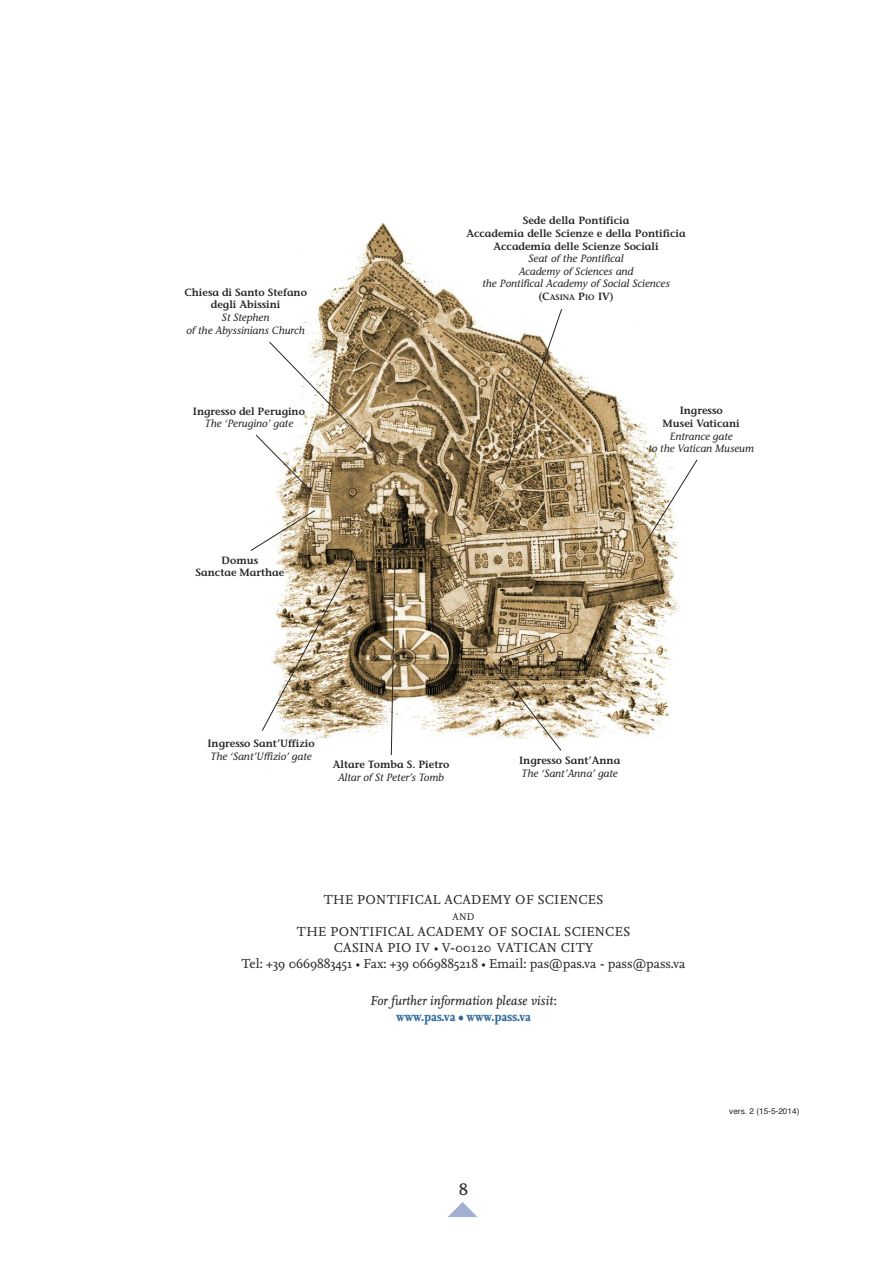
<style>
.page{position:relative;width:893px;height:1263px;background:#fff}
.page>*{position:absolute;margin:0;border:0;box-sizing:border-box;transform-origin:0 0}
.t1{font:500 16.5px "Stone Informal Std";color:#272627}
.t2{font:13.5px/16px "Nexus Serif";letter-spacing:.025em;color:#272627;text-align:center}
.t3{font:italic 13.5px/16px "Nexus Serif";color:#272627;text-align:center}
.t4{font:600 10.5px/12.6px "Stone Informal Std";color:#272627;text-align:center}
.t5{font:italic 500 10.5px/12.6px "Stone Informal Std";color:#272627;text-align:center}
.t6{font:10.2px "Nexus Serif";color:#272627}
.t7{font:8.25px "Helvetica";color:#272627}
.t8{font:600 7.8px "Stone Informal Std";color:#272627}
.s1{font-size:10.5px}
.s2{font-style:normal}
.s3{font-weight:700;font-style:normal;color:#2d6799}
</style>
<div class="page">
<svg style="left:448px;top:1202px;width:29px;height:15px"></svg>
<img style="left:275px;top:222px;width:403px;height:517px">
<svg style="left:250px;top:509px;width:106px;height:223px"></svg>
<svg style="left:390px;top:529px;width:6px;height:226px"></svg>
<img style="left:492px;top:661px;width:70px;height:90px">
<svg style="left:255px;top:341px;width:128px;height:152px"></svg>
<svg style="left:500px;top:308px;width:63px;height:177px"></svg>
<svg style="left:641px;top:458px;width:57px;height:92px"></svg>
<p class="t4" style="left:184px;top:287px;width:124px">Chiesa di Santo Stefano degli Abissini</p>
<p class="t5" style="left:186px;top:312px;width:120px">St Stephen<br>of the Abyssinians Church</p>
<p class="t4" style="left:193px;top:406px;width:114px">Ingresso del Perugino</p>
<p class="t5" style="left:205px;top:418px;width:90px">The ‘Perugino’ gate</p>
<p class="t4" style="left:196px;top:555px;width:90px">Domus<br>Sanctae Marthae</p>
<p class="t4" style="left:466px;top:216px;width:221px">Sede della Pontificia<br>Accademia delle Scienze e della Pontificia<br>Accademia delle Scienze Sociali</p>
<p class="t5" style="left:482px;top:253px;width:189px">Seat of the Pontifical<br>Academy of Sciences and<br>the Pontifical Academy of Social Sciences</p>
<p class="t8" style="left:538px;top:294px;width:77px"><span class="s1">(C</span>ASINA <span class="s1">P</span>IO <span class="s1">IV)</span></p>
<p class="t4" style="left:663px;top:405px;width:79px">Ingresso<br>Musei Vaticani</p>
<p class="t5" style="left:648px;top:431px;width:107px">Entrance gate<br>to the Vatican Museum</p>
<p class="t4" style="left:207px;top:739px;width:109px">Ingresso Sant’Uffizio</p>
<p class="t5" style="left:210px;top:751px;width:103px">The ‘Sant’Uffizio’ gate</p>
<p class="t4" style="left:333px;top:759px;width:118px">Altare Tomba S. Pietro</p>
<p class="t5" style="left:338px;top:772px;width:108px">Altar of St Peter’s Tomb</p>
<p class="t4" style="left:519px;top:755px;width:103px">Ingresso Sant’Anna</p>
<p class="t5" style="left:522px;top:768px;width:98px">The ‘Sant’Anna’ gate</p>
<p class="t2" style="left:324px;top:893px;width:281px">THE PONTIFICAL ACADEMY OF SCIENCES</p>
<p class="t6" style="left:452px;top:913px;width:24px">AND</p>
<p class="t2" style="left:242px;top:925px;width:445px">THE PONTIFICAL ACADEMY OF SOCIAL SCIENCES<br>CASINA PIO IV • V-00120 VATICAN CITY<br>Tel: +39 0669883451 • Fax: +39 0669885218 • Email: pas@pas.va - pass@pass.va</p>
<p class="t3" style="left:370px;top:994px;width:188px">For further information please visit<span class="s2">: </span><span class="s3">www.pas.va • www.pass.va</span></p>
<h1 class="t1" style="left:459px;top:1183px;width:11px">8</h1>
<p class="t7" style="left:729px;top:1106px;width:72px">vers. 2 (15-5-2014)</p>
</div>
